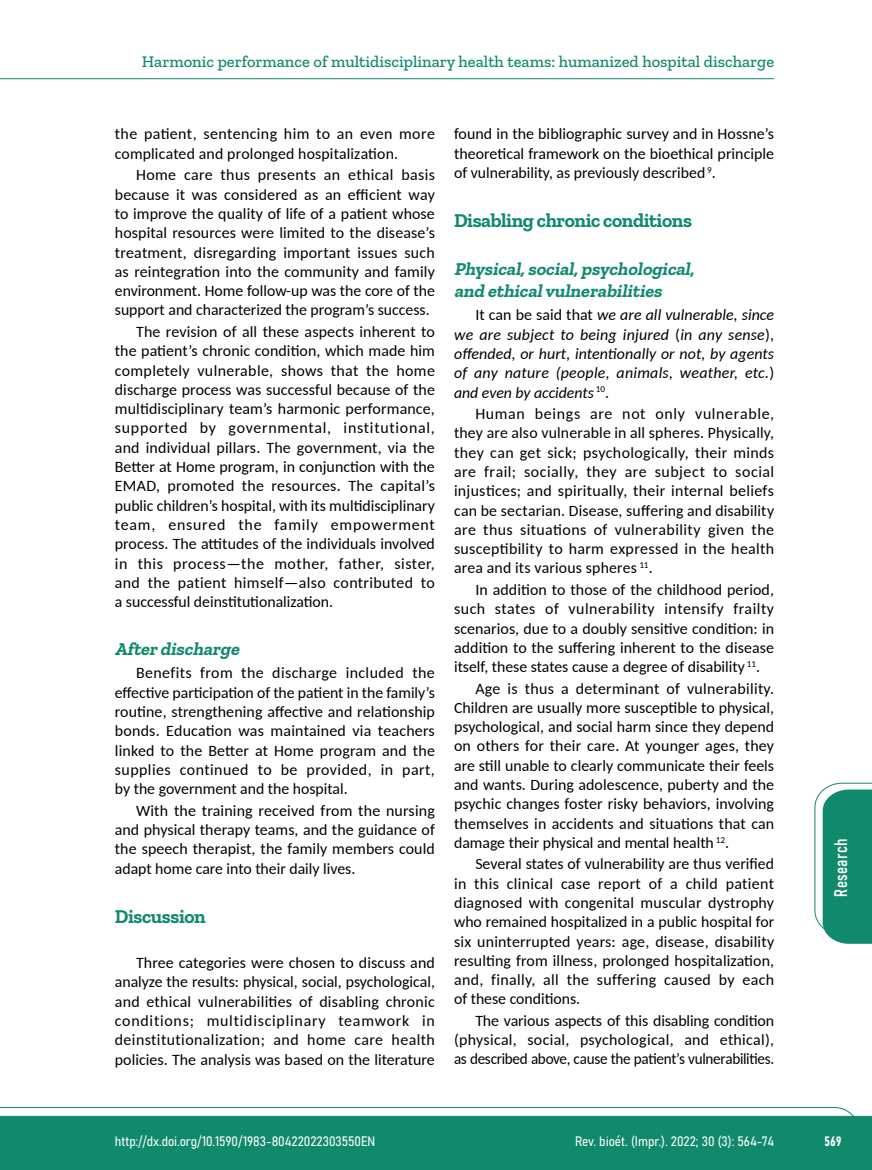
<style>
.page{position:relative;width:872px;height:1170px;background:#fff}
.page>*{position:absolute;margin:0;border:0;box-sizing:border-box;transform-origin:0 0}
.t1{font:700 19.5px "Zilla Slab";letter-spacing:-.02em;color:#108a6e}
.t2{font:italic 700 18px/22px "Zilla Slab";color:#108a6e}
.t3{font:18px "Bahnschrift";letter-spacing:.02em;color:#fff}
.t4{font:500 16.5px "Zilla Slab";color:#10896d}
.t5{font:15.75px/19.4px "Carlito";color:#000;text-align:justify}
.t6{font:italic 15.75px/19.4px "Carlito";letter-spacing:.015em;color:#000;text-align:justify}
.t7{font:13.5px "Bahnschrift";color:#fff}
.s1{font-style:normal}
</style>
<div class="page">
<svg style="left:0;top:1107px;width:859px;height:62px;background:#2e977f"></svg>
<hr style="left:0;top:78px;width:774px;height:1px;background:#10896d">
<svg style="left:814px;top:782px;width:58px;height:161px"></svg>
<p class="t4" style="left:142px;top:53px;width:634px">Harmonic performance of multidisciplinary health teams: humanized hospital discharge</p>
<p class="t5" style="left:115px;top:124px;width:321px">the patient, sentencing him to an even more complicated and prolonged hospitalization.</p>
<p class="t5" style="left:115px;top:164px;width:322px;text-indent:21px">Home care thus presents an ethical basis because it was considered as an efficient way to improve the quality of life of a patient whose hospital resources were limited to the disease’s treatment, disregarding important issues such as reintegration into the community and family environment. Home follow-up was the core of the support and characterized the program’s success.</p>
<p class="t5" style="left:115px;top:321px;width:322px;text-indent:21px">The revision of all these aspects inherent to the patient’s chronic condition, which made him completely vulnerable, shows that the home discharge process was successful because of the multidisciplinary team’s harmonic performance, supported by governmental, institutional, and individual pillars. The government, via the Better at Home program, in conjunction with the EMAD, promoted the resources. The capital’s public children’s hospital, with its multidisciplinary team, ensured the family empowerment process. The attitudes of the individuals involved in this process—the mother, father, sister, and the patient himself—also contributed to a successful deinstitutionalization.</p>
<p class="t2" style="left:115px;top:638px;width:129px">After discharge</p>
<p class="t5" style="left:115px;top:662px;width:321px;text-indent:21px">Benefits from the discharge included the effective participation of the patient in the family’s routine, strengthening affective and relationship bonds. Education was maintained via teachers linked to the Better at Home program and the supplies continued to be provided, in part, by the government and the hospital.</p>
<p class="t5" style="left:115px;top:800px;width:321px;text-indent:21px">With the training received from the nursing and physical therapy teams, and the guidance of the speech therapist, the family members could adapt home care into their daily lives.</p>
<p class="t1" style="left:115px;top:905px;width:92px">Discussion</p>
<p class="t5" style="left:115px;top:952px;width:321px;text-indent:21px">Three categories were chosen to discuss and analyze the results: physical, social, psychological, and ethical vulnerabilities of disabling chronic conditions; multidisciplinary teamwork in deinstitutionalization; and home care health policies. The analysis was based on the literature</p>
<p class="t5" style="left:454px;top:124px;width:321px">found in the bibliographic survey and in Hossne’s theoretical framework on the bioethical principle of vulnerability, as previously described <sup>9</sup>.</p>
<p class="t1" style="left:454px;top:210px;width:239px">Disabling chronic conditions</p>
<p class="t2" style="left:454px;top:258px;width:245px">Physical,social,psychological, and ethicalvulnerabilities</p>
<p class="t6" style="left:454px;top:305px;width:321px;text-indent:21px"><span class="s1">It can be said that</span> we are all vulnerable, since we are subject to being injured <span class="s1">(</span>in any sense<span class="s1">), </span>offended, or hurt, intentionally or not, by agents of any nature (people, animals, weather, etc.<span class="s1">) </span>and even by accidents <sup>10</sup><span class="s1">.</span></p>
<p class="t5" style="left:454px;top:403px;width:321px;text-indent:21px">Human beings are not only vulnerable, they are also vulnerable in all spheres. Physically, they can get sick; psychologically, their minds are frail; socially, they are subject to social injustices; and spiritually, their internal beliefs can be sectarian. Disease, suffering and disability are thus situations of vulnerability given the susceptibility to harm expressed in the health area and its various spheres <sup>11</sup>.</p>
<p class="t5" style="left:454px;top:579px;width:322px;text-indent:21px">In addition to those of the childhood period, such states of vulnerability intensify frailty scenarios, due to a doubly sensitive condition: in addition to the suffering inherent to the disease itself, these states cause a degree of disability <sup>11</sup>.</p>
<p class="t5" style="left:454px;top:677px;width:322px;text-indent:21px">Age is thus a determinant of vulnerability.<br>Children are usually more susceptible to physical, psychological, and social harm since they depend on others for their care. At younger ages, they are still unable to clearly communicate their feels and wants. During adolescence, puberty and the psychic changes foster risky behaviors, involving themselves in accidents and situations that can damage their physical and mental health <sup>12</sup>.</p>
<p class="t5" style="left:454px;top:853px;width:322px;text-indent:21px">Several states of vulnerability are thus verified in this clinical case report of a child patient diagnosed with congenital muscular dystrophy who remained hospitalized in a public hospital for six uninterrupted years: age, disease, disability resulting from illness, prolonged hospitalization, and, finally, all the suffering caused by each of these conditions.</p>
<p class="t5" style="left:454px;top:1010px;width:322px;text-indent:21px">The various aspects of this disabling condition (physical, social, psychological, and ethical), as described above, cause the patient’s vulnerabilities.</p>
<p class="t3" style="left:827px;top:896px;width:59px;rotate:-90deg">Research</p>
<p class="t7" style="left:115px;top:1131px;width:262px">http://dx.doi.org/10.1590/1983-80422022303550EN</p>
<p class="t7" style="left:575px;top:1131px;width:201px">Rev. bioét. (Impr.). 2022; 30 (3): 564-74</p>
<p class="t7" style="left:824px;top:1130px;width:18px">569</p>
</div>
